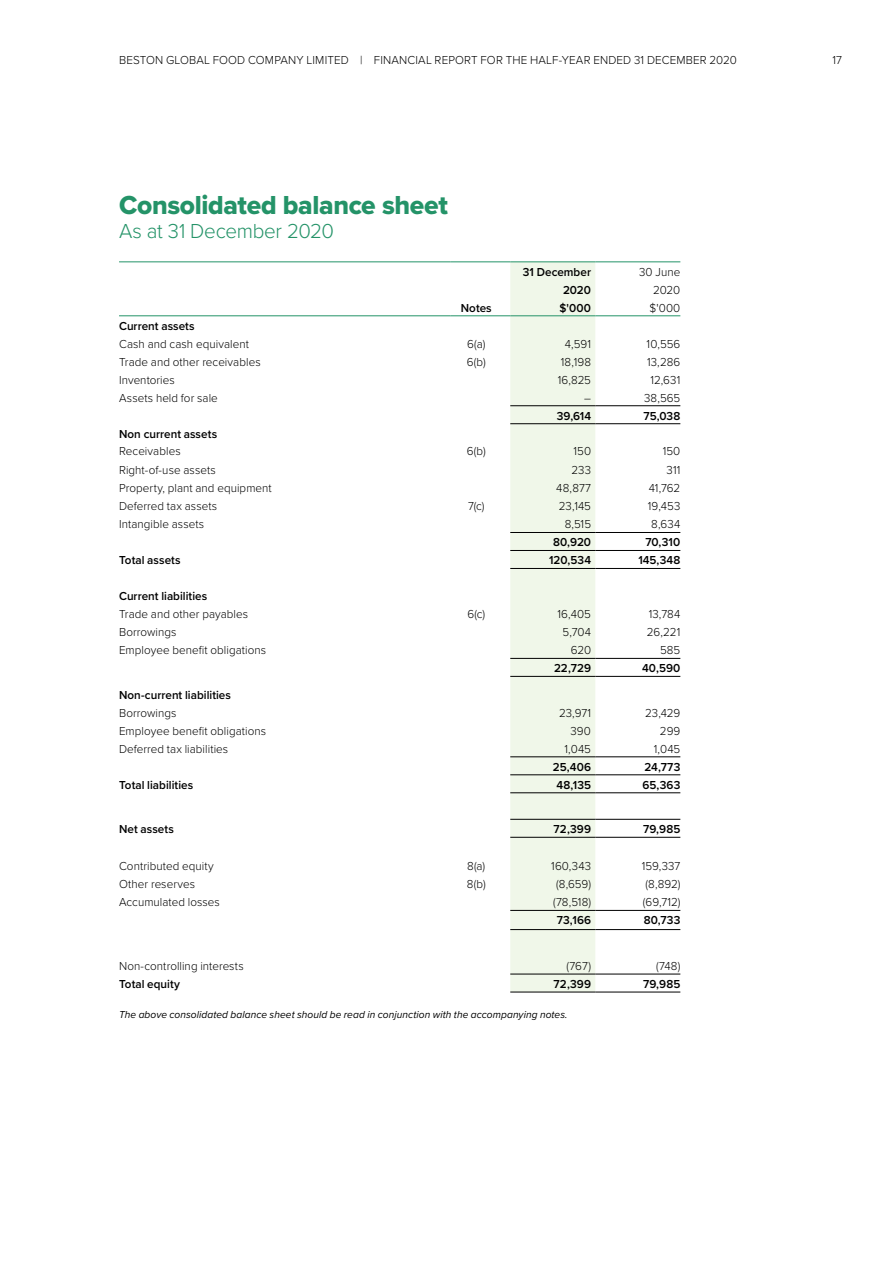
<style>
.page{position:relative;width:893px;height:1263px;background:#fff}
.page>*{position:absolute;margin:0;border:0;box-sizing:border-box;transform-origin:0 0}
.t1{font:27px "Proxima Nova Extrabld";letter-spacing:-.01em;color:#249368}
.t2{font:300 21px "Proxima Nova";letter-spacing:-.015em;color:#249368}
.t3{font:300 12px "Proxima Nova";letter-spacing:.005em;color:#000}
.t4{font:600 12px "Proxima Nova";letter-spacing:.005em;color:#000}
.t5{font:italic 10.5px "Proxima Nova";letter-spacing:.005em;color:#000}
</style>
<div class="page">
<div style="left:510px;top:262px;width:85px;height:730px;background:#f0f7e9"></div>
<hr style="left:119px;top:261px;width:332px;height:1px;background:#249368">
<hr style="left:451px;top:261px;width:59px;height:1px;background:#249368">
<hr style="left:510px;top:261px;width:85px;height:1px;background:#249368">
<hr style="left:595px;top:261px;width:85px;height:1px;background:#249368">
<hr style="left:119px;top:315px;width:332px;height:1px;background:#249368">
<hr style="left:451px;top:315px;width:59px;height:1px;background:#249368">
<hr style="left:510px;top:315px;width:85px;height:1px;background:#249368">
<hr style="left:595px;top:315px;width:85px;height:1px;background:#249368">
<hr style="left:510px;top:405px;width:85px;height:1px;background:#000">
<hr style="left:595px;top:405px;width:85px;height:1px;background:#000">
<hr style="left:510px;top:423px;width:85px;height:1px;background:#000">
<hr style="left:595px;top:423px;width:85px;height:1px;background:#000">
<hr style="left:510px;top:532px;width:85px;height:1px;background:#000">
<hr style="left:595px;top:532px;width:85px;height:1px;background:#000">
<hr style="left:510px;top:550px;width:85px;height:1px;background:#000">
<hr style="left:595px;top:550px;width:85px;height:1px;background:#000">
<hr style="left:510px;top:568px;width:85px;height:1px;background:#000">
<hr style="left:595px;top:568px;width:85px;height:1px;background:#000">
<hr style="left:510px;top:658px;width:85px;height:1px;background:#000">
<hr style="left:595px;top:658px;width:85px;height:1px;background:#000">
<hr style="left:510px;top:676px;width:85px;height:1px;background:#000">
<hr style="left:595px;top:676px;width:85px;height:1px;background:#000">
<hr style="left:510px;top:756px;width:85px;height:1px;background:#000">
<hr style="left:595px;top:756px;width:85px;height:1px;background:#000">
<hr style="left:510px;top:774px;width:85px;height:1px;background:#000">
<hr style="left:595px;top:774px;width:85px;height:1px;background:#000">
<hr style="left:510px;top:792px;width:85px;height:1px;background:#000">
<hr style="left:595px;top:792px;width:85px;height:1px;background:#000">
<hr style="left:510px;top:910px;width:85px;height:1px;background:#000">
<hr style="left:595px;top:910px;width:85px;height:1px;background:#000">
<hr style="left:510px;top:929px;width:85px;height:1px;background:#000">
<hr style="left:595px;top:929px;width:85px;height:1px;background:#000">
<hr style="left:510px;top:974px;width:85px;height:1px;background:#000">
<hr style="left:595px;top:974px;width:85px;height:1px;background:#000">
<hr style="left:510px;top:992px;width:85px;height:1px;background:#000">
<hr style="left:595px;top:992px;width:85px;height:1px;background:#000">
<hr style="left:510px;top:819px;width:85px;height:1px;background:#000">
<hr style="left:595px;top:819px;width:85px;height:1px;background:#000">
<hr style="left:510px;top:837px;width:85px;height:1px;background:#000">
<hr style="left:595px;top:837px;width:85px;height:1px;background:#000">
<p class="t3" style="left:119px;top:51px;width:619px">BESTON GLOBAL FOOD COMPANY LIMITED | FINANCIAL REPORT FOR THE HALF-YEAR ENDED 31 DECEMBER 2020</p>
<p class="t3" style="left:832px;top:51px;width:11px">17</p>
<h1 class="t1" style="left:119px;top:185px;width:330px">Consolidated balance sheet</h1>
<h2 class="t2" style="left:119px;top:216px;width:216px">As at 31 December 2020</h2>
<p class="t4" style="left:523px;top:263px;width:70px">31 December</p>
<p class="t3" style="left:639px;top:263px;width:43px">30 June</p>
<p class="t4" style="left:563px;top:281px;width:30px">2020</p>
<p class="t3" style="left:653px;top:281px;width:29px">2020</p>
<p class="t4" style="left:461px;top:299px;width:32px">Notes</p>
<p class="t4" style="left:559px;top:299px;width:33px">$'000</p>
<p class="t3" style="left:649px;top:299px;width:32px">$'000</p>
<p class="t4" style="left:119px;top:317px;width:77px">Current assets</p>
<p class="t3" style="left:119px;top:335px;width:131px">Cash and cash equivalent</p>
<p class="t3" style="left:467px;top:335px;width:20px">6(a)</p>
<p class="t3" style="left:565px;top:335px;width:28px">4,591</p>
<p class="t3" style="left:646px;top:335px;width:35px">10,556</p>
<p class="t3" style="left:119px;top:353px;width:143px">Trade and other receivables</p>
<p class="t3" style="left:467px;top:353px;width:21px">6(b)</p>
<p class="t3" style="left:561px;top:353px;width:32px">18,198</p>
<p class="t3" style="left:647px;top:353px;width:35px">13,286</p>
<p class="t3" style="left:119px;top:371px;width:57px">Inventories</p>
<p class="t3" style="left:558px;top:371px;width:35px">16,825</p>
<p class="t3" style="left:651px;top:371px;width:31px">12,631</p>
<p class="t3" style="left:119px;top:389px;width:100px">Assets held for sale</p>
<p class="t3" style="left:584px;top:389px;width:8px">–</p>
<p class="t3" style="left:644px;top:389px;width:38px">38,565</p>
<p class="t4" style="left:557px;top:407px;width:36px">39,614</p>
<p class="t4" style="left:643px;top:407px;width:38px">75,038</p>
<p class="t4" style="left:119px;top:424px;width:100px">Non current assets</p>
<p class="t3" style="left:119px;top:442px;width:63px">Receivables</p>
<p class="t3" style="left:467px;top:442px;width:21px">6(b)</p>
<p class="t3" style="left:573px;top:442px;width:19px">150</p>
<p class="t3" style="left:663px;top:442px;width:19px">150</p>
<p class="t3" style="left:119px;top:461px;width:98px">Right-of-use assets</p>
<p class="t3" style="left:571px;top:461px;width:21px">233</p>
<p class="t3" style="left:667px;top:461px;width:15px">311</p>
<p class="t3" style="left:119px;top:479px;width:154px">Property, plant and equipment</p>
<p class="t3" style="left:556px;top:479px;width:36px">48,877</p>
<p class="t3" style="left:649px;top:479px;width:33px">41,762</p>
<p class="t3" style="left:119px;top:497px;width:100px">Deferred tax assets</p>
<p class="t3" style="left:468px;top:497px;width:18px">7(c)</p>
<p class="t3" style="left:559px;top:497px;width:34px">23,145</p>
<p class="t3" style="left:648px;top:497px;width:34px">19,453</p>
<p class="t3" style="left:119px;top:515px;width:87px">Intangible assets</p>
<p class="t3" style="left:565px;top:515px;width:28px">8,515</p>
<p class="t3" style="left:651px;top:515px;width:31px">8,634</p>
<p class="t4" style="left:553px;top:533px;width:39px">80,920</p>
<p class="t4" style="left:645px;top:533px;width:36px">70,310</p>
<p class="t4" style="left:119px;top:551px;width:63px">Total assets</p>
<p class="t4" style="left:549px;top:551px;width:43px">120,534</p>
<p class="t4" style="left:638px;top:551px;width:44px">145,348</p>
<p class="t4" style="left:119px;top:587px;width:90px">Current liabilities</p>
<p class="t3" style="left:119px;top:605px;width:131px">Trade and other payables</p>
<p class="t3" style="left:467px;top:605px;width:19px">6(c)</p>
<p class="t3" style="left:557px;top:605px;width:35px">16,405</p>
<p class="t3" style="left:649px;top:605px;width:33px">13,784</p>
<p class="t3" style="left:119px;top:623px;width:59px">Borrowings</p>
<p class="t3" style="left:562px;top:623px;width:30px">5,704</p>
<p class="t3" style="left:647px;top:623px;width:35px">26,221</p>
<p class="t3" style="left:119px;top:641px;width:149px">Employee benefit obligations</p>
<p class="t3" style="left:571px;top:641px;width:22px">620</p>
<p class="t3" style="left:660px;top:641px;width:22px">585</p>
<p class="t4" style="left:554px;top:659px;width:38px">22,729</p>
<p class="t4" style="left:642px;top:659px;width:40px">40,590</p>
<p class="t4" style="left:119px;top:686px;width:113px">Non-current liabilities</p>
<p class="t3" style="left:119px;top:704px;width:59px">Borrowings</p>
<p class="t3" style="left:559px;top:704px;width:34px">23,971</p>
<p class="t3" style="left:645px;top:704px;width:37px">23,429</p>
<p class="t3" style="left:119px;top:722px;width:149px">Employee benefit obligations</p>
<p class="t3" style="left:571px;top:722px;width:22px">390</p>
<p class="t3" style="left:660px;top:722px;width:22px">299</p>
<p class="t3" style="left:119px;top:740px;width:111px">Deferred tax liabilities</p>
<p class="t3" style="left:564px;top:740px;width:28px">1,045</p>
<p class="t3" style="left:654px;top:740px;width:28px">1,045</p>
<p class="t4" style="left:553px;top:758px;width:40px">25,406</p>
<p class="t4" style="left:645px;top:758px;width:37px">24,773</p>
<p class="t4" style="left:119px;top:776px;width:76px">Total liabilities</p>
<p class="t4" style="left:556px;top:776px;width:36px">48,135</p>
<p class="t4" style="left:643px;top:776px;width:39px">65,363</p>
<p class="t4" style="left:119px;top:820px;width:56px">Net assets</p>
<p class="t4" style="left:553px;top:820px;width:39px">72,399</p>
<p class="t4" style="left:643px;top:820px;width:39px">79,985</p>
<p class="t3" style="left:119px;top:857px;width:96px">Contributed equity</p>
<p class="t3" style="left:467px;top:857px;width:20px">8(a)</p>
<p class="t3" style="left:551px;top:857px;width:41px">160,343</p>
<p class="t3" style="left:642px;top:857px;width:40px">159,337</p>
<p class="t3" style="left:119px;top:875px;width:78px">Other reserves</p>
<p class="t3" style="left:467px;top:875px;width:20px">8(b)</p>
<p class="t3" style="left:556px;top:875px;width:36px">(8,659)</p>
<p class="t3" style="left:645px;top:875px;width:36px">(8,892)</p>
<p class="t3" style="left:119px;top:893px;width:102px">Accumulated losses</p>
<p class="t3" style="left:553px;top:893px;width:40px">(78,518)</p>
<p class="t3" style="left:643px;top:893px;width:39px">(69,712)</p>
<p class="t4" style="left:557px;top:911px;width:36px">73,166</p>
<p class="t4" style="left:644px;top:911px;width:38px">80,733</p>
<p class="t3" style="left:119px;top:957px;width:126px">Non-controlling interests</p>
<p class="t3" style="left:566px;top:957px;width:26px">(767)</p>
<p class="t3" style="left:656px;top:957px;width:26px">(748)</p>
<p class="t4" style="left:119px;top:975px;width:62px">Total equity</p>
<p class="t4" style="left:553px;top:975px;width:39px">72,399</p>
<p class="t4" style="left:643px;top:975px;width:39px">79,985</p>
<p class="t5" style="left:119px;top:1007px;width:450px">The above consolidated balance sheet should be read in conjunction with the accompanying notes.</p>
</div>
